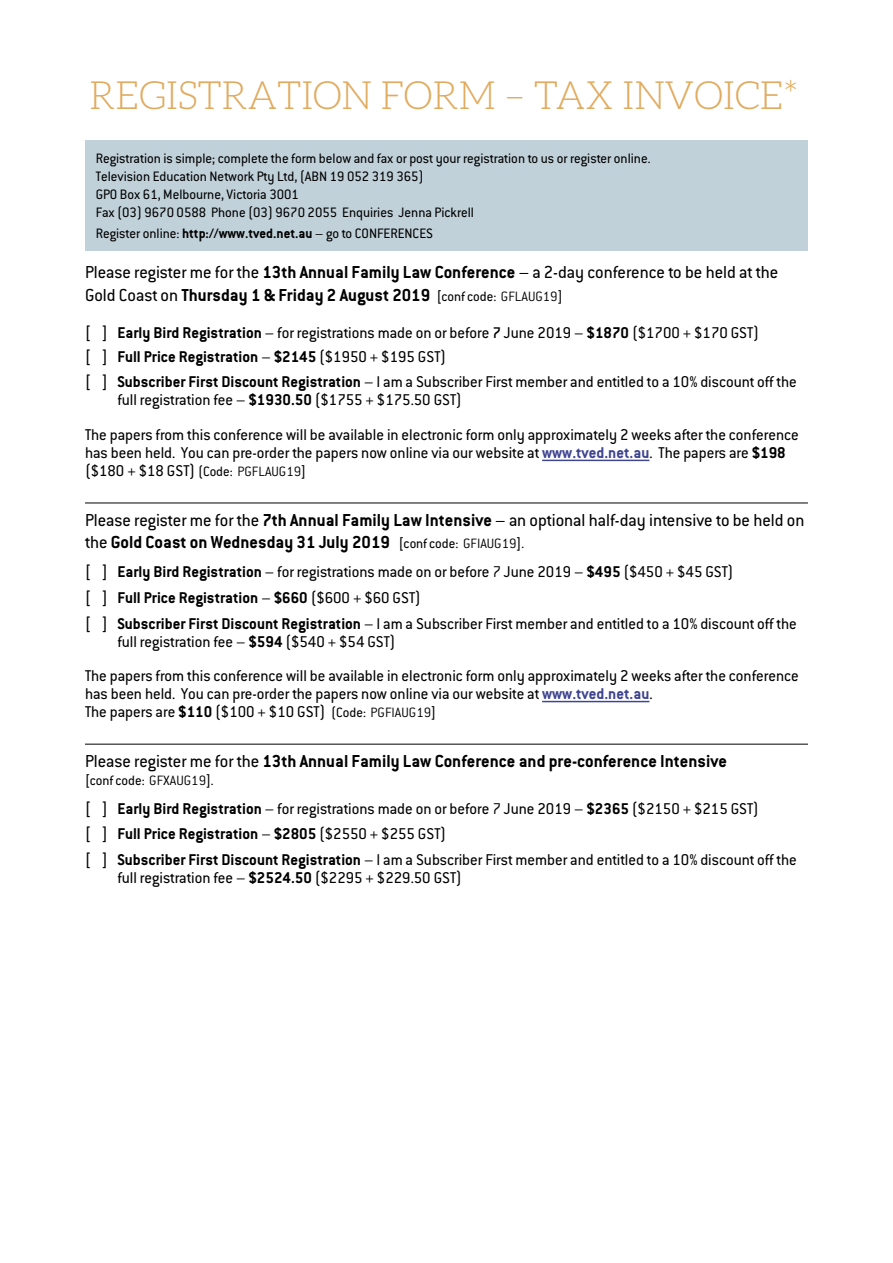
<style>
.page{position:relative;width:893px;height:1263px;background:#fff}
.page>*{position:absolute;margin:0;border:0;box-sizing:border-box;transform-origin:0 0}
.t1{font:300 39px "Aleo";letter-spacing:-.01em;color:#e1ab5f}
.t2{font:19.05px/22.8px "Conduit";color:#000}
.t3{font:700 19.05px "Conduit";color:#000}
.t4{font:17.1px/18.1px "Conduit";color:#000}
.t5{font:15px/18px "Conduit";color:#000}
.t6{font:14.85px "Conduit";color:#000}
.s1{font-weight:700}
.s2{font-family:"Conduit ITC";font-weight:700}
.s3{font-size:14.85px}
.s4{font-family:"Conduit ITC";font-weight:300;font-size:14.85px}
.s5{font-family:"Conduit ITC"}
.s6{font-weight:700;color:#3e4490}
.s7{font-family:"Conduit ITC";font-weight:300}
.s8{font-weight:400}
</style>
<div class="page">
<hr style="left:85px;top:503px;width:723px;height:1px;background:#000">
<hr style="left:85px;top:744px;width:723px;height:1px;background:#000">
<div style="left:85px;top:141px;width:723px;height:110px;background:#c1d1d9"></div>
<hr style="left:542px;top:460px;width:107px;height:1px;background:#3e4490">
<hr style="left:542px;top:701px;width:107px;height:1px;background:#3e4490">
<h1 class="t1" style="left:89px;top:74px;width:710px">REGISTRATION FORM – TAX INVOICE*</h1>
<p class="t5" style="left:96px;top:149px;width:556px">Registration is simple; complete the form below and fax or post your registration to us or register online.<br>Television Education Network Pty Ltd, (ABN 19 052 319 365)<br>GPO Box 61, Melbourne, Victoria 3001<br>Fax (03) 9670 0588 Phone (03) 9670 2055 Enquiries Jenna Pickrell</p>
<p class="t5" style="left:96px;top:224px;width:339px">Register online: <span class="s1">http://www.tved.net.au</span> – go to CONFERENCES</p>
<p class="t2" style="left:85px;top:260px;width:695px">Please register me for the <span class="s1">13th</span> <span class="s2">Annual</span> <span class="s1">Family Law Conference</span> – a 2-day conference to be held at the<br>Gold Coast on <span class="s1">Thursday 1 &amp; Friday 2</span> <span class="s2">August</span> <span class="s1">2019</span> <span class="s3">[conf code:</span> <span class="s4">GFLAUG19</span><span class="s3">]</span></p>
<p class="t4" style="left:85px;top:320px;width:675px;line-height:23.9px">[ ] <span class="s1">Early Bird Registration</span> – for registrations made on or before <span class="s5">7</span> June 2019 – <span class="s1">$1870</span> ($1700 + $170 GST) [ ] <span class="s1">Full Price Registration</span> – <span class="s1">$2145</span> ($1950 + $195 GST)</p>
<p class="t4" style="left:117px;top:372px;width:681px;text-indent:-32px">[ ] <span class="s1">Subscriber First Discount Registration</span> – I am a Subscriber First member and entitled to a 10% discount off the full registration fee – <span class="s1">$1930.50</span> ($1755 + $175.50 GST)</p>
<p class="t4" style="left:85px;top:425px;width:715px">The papers from this conference will be available in electronic form only approximately 2 weeks after the conference has been held. You can pre-order the papers now online via our website at <span class="s6">www.tved.net.au</span>. The papers are <span class="s1">$198 </span>($180 + $18 GST) <span class="s3">(Code:</span> <span class="s4">PGFLAUG19</span><span class="s3">]</span></p>
<p class="t2" style="left:85px;top:508px;width:721px">Please register me for the <span class="s1">7th</span> <span class="s2">Annual</span> <span class="s1">Family Law Intensive</span> – an optional half-day intensive to be held on the <span class="s1">Gold Coast on Wednesday 31 July 2019</span> <span class="s3">[conf code:</span> <span class="s4">GFIAUG19</span><span class="s3">].</span></p>
<p class="t4" style="left:85px;top:558px;width:713px;line-height:25.8px">[ ] <span class="s1">Early Bird Registration</span> – for registrations made on or before <span class="s7">7</span> June 2019 – <span class="s1">$495</span> ($450 + $45 GST)<br>[ ] <span class="s1">Full Price Registration</span> – <span class="s1">$660</span> ($600 + $60 GST)<br>[ ] <span class="s1">Subscriber First Discount Registration</span> – I am a Subscriber First member and entitled to a 10% discount off the</p>
<p class="t4" style="left:85px;top:624px;width:715px;line-height:34.2px;text-indent:32px">full registration fee – <span class="s1">$594</span> ($540 + $54 GST)<br>The papers from this conference will be available in electronic form only approximately 2 weeks after the conference</p>
<p class="t4" style="left:85px;top:684px;width:569px">has been held. You can pre-order the papers now online via our website at <span class="s6">www.tved.net.au</span>.<br>The papers are <span class="s1">$110</span> ($100 + $10 GST) <span class="s3">(Code:</span> <span class="s4">PGFIAUG19</span><span class="s3">]</span></p>
<p class="t3" style="left:85px;top:750px;width:643px"><span class="s8">Please register me for the</span> 13th <span class="s5">Annual</span> Family Law Conference and pre-conference Intensive</p>
<p class="t6" style="left:85px;top:771px;width:130px">[conf code: <span class="s7">GFXAUG19</span>].</p>
<p class="t4" style="left:85px;top:795px;width:713px;line-height:25.8px">[ ] <span class="s1">Early Bird Registration</span> – for registrations made on or before <span class="s7">7</span> June 2019 – <span class="s1">$2365</span> ($2150 + $215 GST)<br>[ ] <span class="s1">Full Price Registration</span> – <span class="s1">$2805</span> ($2550 + $255 GST)<br>[ ] <span class="s1">Subscriber First Discount Registration</span> – I am a Subscriber First member and entitled to a 10% discount off the</p>
<p class="t4" style="left:117px;top:868px;width:346px">full registration fee – <span class="s1">$2524.50</span> ($2295 + $229.50 GST)</p>
</div>
